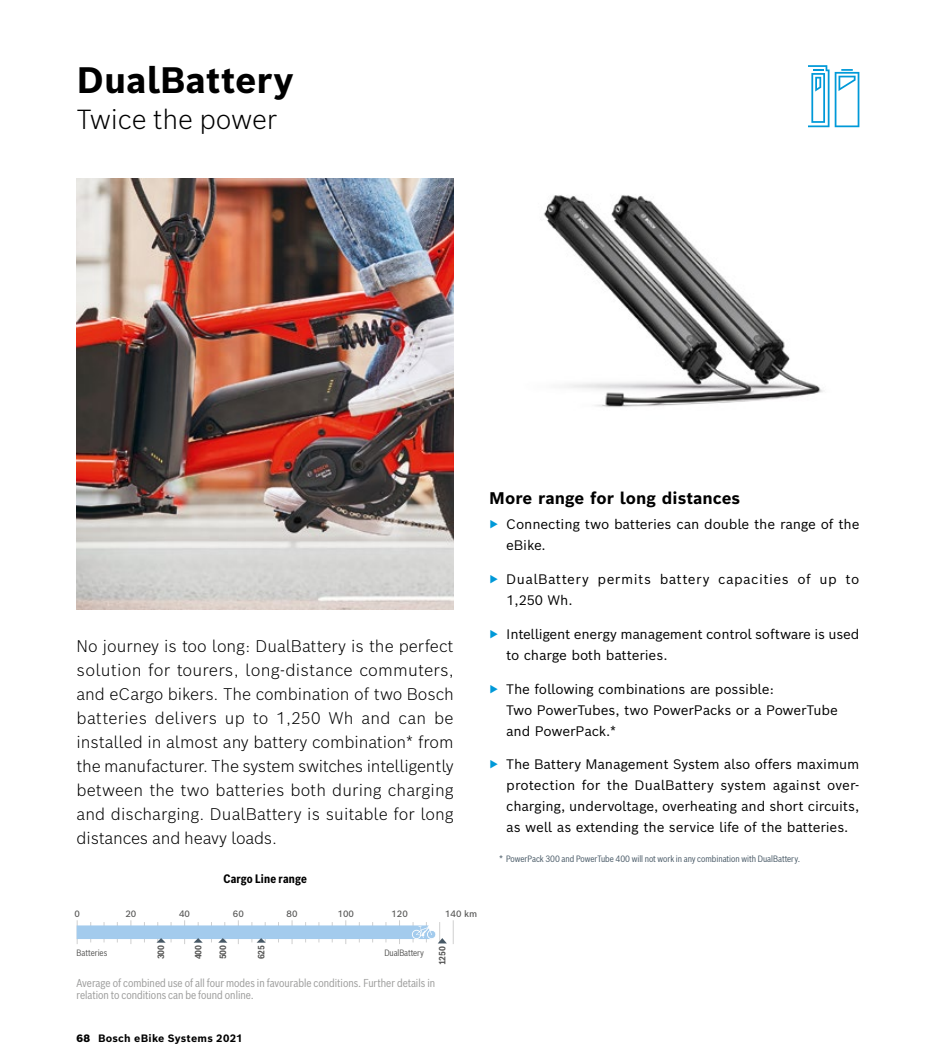
<style>
.page{position:relative;width:936px;height:1063px;background:#fff}
.page>*{position:absolute;margin:0;border:0;box-sizing:border-box;transform-origin:0 0}
.t1{font:700 36px "Bosch Sans";color:#000}
.t2{font:300 27px "Bosch Sans";letter-spacing:-.01em;color:#000}
.t3{font:300 16.5px/24px "Bosch Sans";letter-spacing:-.01em;color:#000;text-align:justify}
.t4{font:700 16.5px "Bosch Sans";color:#000}
.t5{font:13.5px/21px "Bosch Sans";letter-spacing:-.01em;color:#000}
.t6{font:13.5px/21px "Bosch Sans";letter-spacing:.035em;color:#000}
.t7{font:700 12px "Bosch Sans Cond";letter-spacing:.01em;color:#000}
.t8{font:11.25px/12.1px "Bosch Sans Cond";color:#9d9d9c}
.t9{font:700 10.5px "Bosch Sans";letter-spacing:.02em;color:#000}
.t10{font:9px "Bosch Sans Cond";color:#475865}
.t11{font:9px "Bosch Sans Cond";letter-spacing:-.01em;color:#575756}
.t12{font:500 9px "Bosch Sans";color:#575756}
.t13{font:700 9px "Bosch Sans Cond";letter-spacing:-.01em;color:#575756}
.s1{font-weight:900}
.s2{color:#0099d8}
.s3{font-family:"Bosch Sans"}
</style>
<div class="page">
<img style="left:543px;top:195px;width:281px;height:212px">
<svg style="left:808px;top:65px;width:51px;height:62px"></svg>
<img style="left:77px;top:179px;width:376px;height:430px">
<svg style="left:77px;top:920px;width:376px;height:24px"></svg>
<h1 class="t1" style="left:77px;top:55px;width:219px">DualBattery</h1>
<h2 class="t2" style="left:77px;top:101px;width:202px">Twice the power</h2>
<p class="t3" style="left:77px;top:634px;width:379px">No journey is too long: DualBattery is the perfect solution for tourers, long-distance commuters, and eCargo bikers. The combination of two Bosch batteries delivers up to 1,250 Wh and can be installed in almost any battery combination* from the manufacturer. The system switches intelligently between the two batteries both during charging and discharging. DualBattery is suitable for long distances and heavy loads.</p>
<p class="t7" style="left:223px;top:869px;width:85px">Cargo Line range</p>
<p class="t12" style="left:74px;top:908px;width:7px">0</p>
<p class="t12" style="left:125px;top:908px;width:12px">20</p>
<p class="t12" style="left:179px;top:908px;width:12px">40</p>
<p class="t12" style="left:233px;top:908px;width:12px">60</p>
<p class="t12" style="left:286px;top:908px;width:12px">80</p>
<p class="t12" style="left:337px;top:908px;width:18px">100</p>
<p class="t12" style="left:391px;top:908px;width:18px">120</p>
<p class="t12" style="left:445px;top:908px;width:34px">140 km</p>
<p class="t13" style="left:154px;top:959px;width:16px;rotate:-90deg">300</p>
<p class="t13" style="left:191px;top:959px;width:16px;rotate:-90deg">400</p>
<p class="t13" style="left:216px;top:959px;width:16px;rotate:-90deg">500</p>
<p class="t13" style="left:254px;top:959px;width:16px;rotate:-90deg">625</p>
<p class="t8" style="left:77px;top:976px;width:360px">Average of combined use of all four modes in favourable conditions. Further details in relation to conditions can be found online.</p>
<p class="t9" style="left:77px;top:1031px;width:168px"><span class="s1">68</span> Bosch eBike Systems 2021</p>
<p class="t13" style="left:435px;top:965px;width:21px;rotate:-90deg">1250</p>
<p class="t11" style="left:384px;top:946px;width:41px">DualBattery</p>
<p class="t11" style="left:77px;top:946px;width:32px">Batteries</p>
<p class="t4" style="left:489px;top:487px;width:252px">More range for long distances</p>
<p class="t5" style="left:506px;top:513px;width:354px;text-indent:-17px"><span class="s2">▶</span> Connecting two batteries can double the range of the eBike.</p>
<p class="t6" style="left:506px;top:568px;width:354px;text-indent:-17px"><span class="s2">▶</span> DualBattery permits battery capacities of up to<br>1,250 Wh.</p>
<p class="t5" style="left:506px;top:623px;width:355px;text-indent:-17px"><span class="s2">▶</span> Intelligent energy management control software is used to charge both batteries.</p>
<p class="t5" style="left:506px;top:678px;width:333px;text-indent:-17px"><span class="s2">▶</span> The following combinations are possible:<br>Two PowerTubes, two PowerPacks or a PowerTube and PowerPack.*</p>
<p class="t5" style="left:506px;top:753px;width:354px;text-align:justify;text-indent:-17px"><span class="s2">▶</span> The Battery Management System also offers maximum protection for the DualBattery system against over&shy;charging, undervoltage, overheating and short circuits, as well as extending the service life of the batteries.</p>
<p class="t10" style="left:499px;top:853px;width:302px"><span class="s3">*</span> PowerPack 300 and PowerTube 400 will not work in any combination with DualBattery.</p>
</div>
